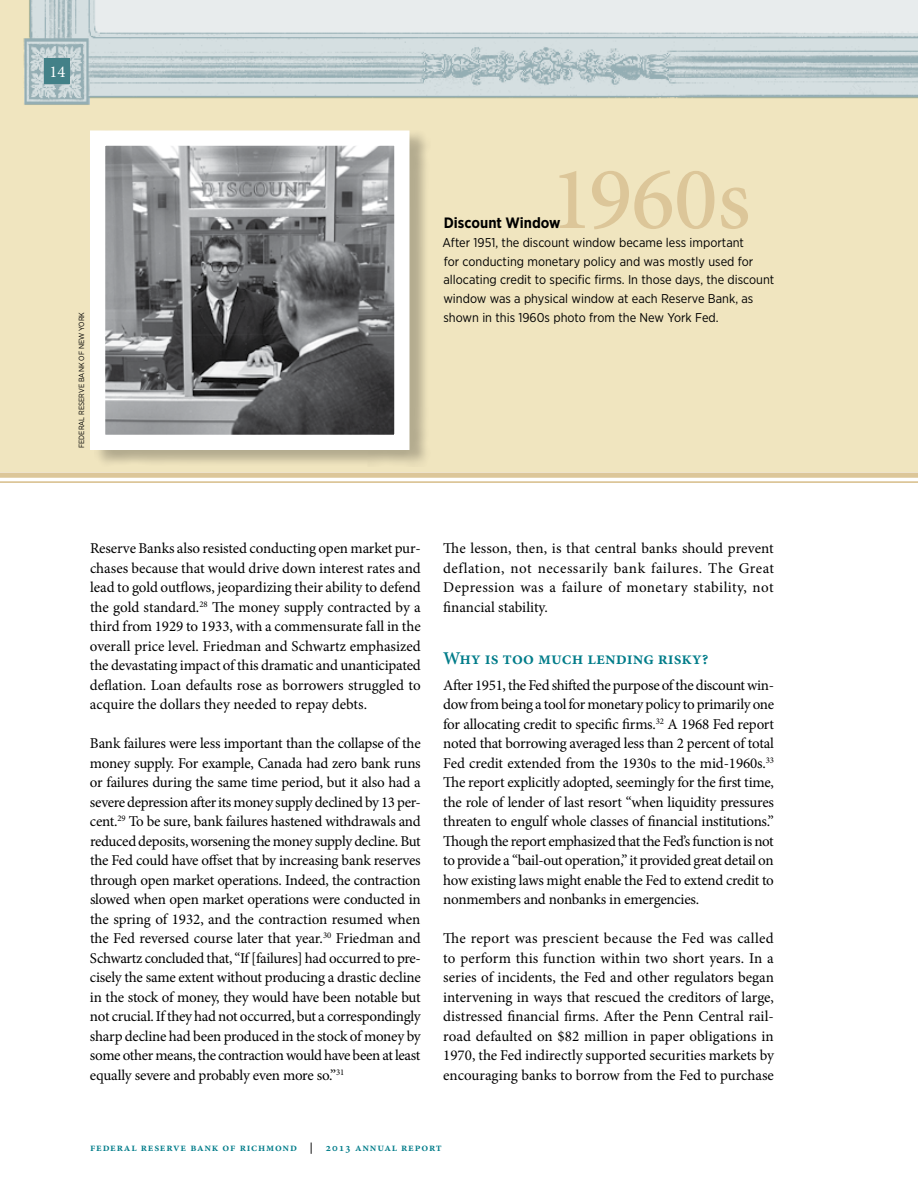
<style>
.page{position:relative;width:918px;height:1188px;background:#fff}
.page>*{position:absolute;margin:0;border:0;box-sizing:border-box;transform-origin:0 0}
.t1{font:500 90px "Minion Pro";letter-spacing:-.01em;color:#dcc699}
.t2{font:600 18px "Minion Pro";color:#007c89}
.t3{font:16.5px "Minion Pro";color:#fff}
.t4{font:15px/19.5px "Minion Pro";letter-spacing:-.01em;color:#000;text-align:justify}
.t5{font:700 15px "Gotham Narrow";color:#000}
.t6{font:12.75px/18.8px "Gotham Narrow";color:#000}
.t7{font:600 11.25px "Minion Pro";letter-spacing:.07em;color:#007c89}
.t8{font:7.5px "Gotham Narrow";color:#000}
.s1{color:#000}
</style>
<div class="page">
<div style="left:0;top:0;width:918px;height:472px;background:#f0e5bf"></div>
<div style="left:0;top:472px;width:918px;height:6px;background:#dcc699"></div>
<hr style="left:0;top:481px;width:918px;height:2px;background:#dcc699">
<div style="left:94px;top:130px;width:336px;height:336px;background:#000;opacity:.25"></div>
<img style="left:106px;top:146px;width:287px;height:288px">
<div style="left:90px;top:130px;width:319px;height:320px;border:15px solid #fff"></div>
<img style="left:23px;top:0;width:895px;height:105px">
<div style="left:45px;top:58px;width:25px;height:26px;background:#438188"></div>
<p class="t3" style="left:50px;top:61px;width:17px">14</p>
<p class="t8" style="left:77px;top:448px;width:137px;rotate:-90deg">FEDERAL RESERVE BANK OF NEW YORK</p>
<h1 class="t1" style="left:550px;top:138px;width:202px">1960s</h1>
<p class="t6" style="left:443px;top:233px;width:333px">After 1951, the discount window became less important<br>for conducting monetary policy and was mostly used for allocating credit to specific firms. In those days, the discount window was a physical window at each Reserve Bank, as shown in this 1960s photo from the New York Fed.</p>
<p class="t5" style="left:444px;top:213px;width:118px">Discount Window</p>
<p class="t4" style="left:90px;top:539px;width:332px">Reserve Banks also resisted conducting open market pur&shy;chases because that would drive down interest rates and lead to gold outflows, jeopardizing their ability to defend the gold standard.<sup>28</sup> The money supply contracted by a third from 1929 to 1933, with a commensurate fall in the overall price level. Friedman and Schwartz emphasized the devastating impact of this dramatic and unanticipated deflation. Loan defaults rose as borrowers struggled to acquire the dollars they needed to repay debts.</p>
<p class="t4" style="left:90px;top:734px;width:333px">Bank failures were less important than the collapse of the money supply. For example, Canada had zero bank runs or failures during the same time period, but it also had a severe depression after its money supply declined by 13 per&shy;cent.<sup>29</sup> To be sure, bank failures hastened withdrawals and reduced deposits, worsening the money supply decline. But the Fed could have offset that by increasing bank reserves through open market operations. Indeed, the contraction slowed when open market operations were conducted in the spring of 1932, and the contraction resumed when the Fed reversed course later that year.<sup>30</sup> Friedman and Schwartz concluded that, “If [failures] had occurred to pre&shy;cisely the same extent without producing a drastic decline in the stock of money, they would have been notable but not crucial. If they had not occurred, but a correspondingly sharp decline had been produced in the stock of money by some other means, the contraction would have been at least equally severe and probably even more so.”<sup>31</sup></p>
<p class="t4" style="left:443px;top:539px;width:332px">The lesson, then, is that central banks should prevent deflation, not necessarily bank failures. The Great Depression was a failure of monetary stability, not financial stability.</p>
<p class="t2" style="left:443px;top:648px;width:267px">Why is too much lending risky?</p>
<p class="t4" style="left:443px;top:675px;width:332px">After 1951, the Fed shifted the purpose of the discount win&shy;dow from being a tool for monetary policy to primarily one for allocating credit to specific firms.<sup>32</sup> A 1968 Fed report noted that borrowing averaged less than 2 percent of total Fed credit extended from the 1930s to the mid-1960s.<sup>33<br></sup>The report explicitly adopted, seemingly for the first time, the role of lender of last resort “when liquidity pressures threaten to engulf whole classes of financial institutions.” Though the report emphasized that the Fed’s function is not to provide a “bail-out operation,” it provided great detail on how existing laws might enable the Fed to extend credit to nonmembers and nonbanks in emergencies.</p>
<p class="t4" style="left:443px;top:929px;width:332px">The report was prescient because the Fed was called to perform this function within two short years. In a series of incidents, the Fed and other regulators began intervening in ways that rescued the creditors of large, distressed financial firms. After the Penn Central rail&shy;road defaulted on $82 million in paper obligations in 1970, the Fed indirectly supported securities markets by encouraging banks to borrow from the Fed to purchase</p>
<p class="t7" style="left:90px;top:1141px;width:353px">federal reserve bank of richmond <span class="s1">|</span> 2013 annual report</p>
</div>
